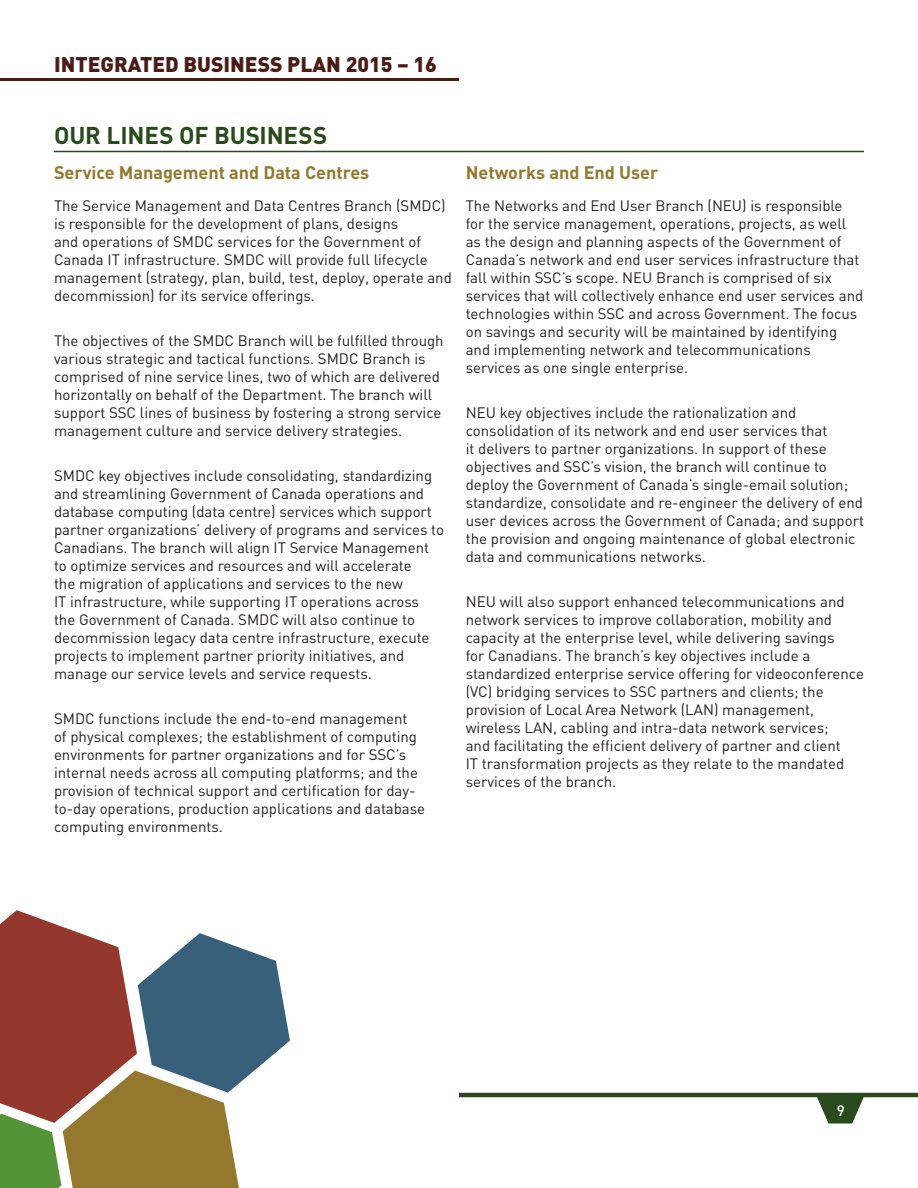
<style>
.page{position:relative;width:918px;height:1188px;background:#fff}
.page>*{position:absolute;margin:0;border:0;box-sizing:border-box;transform-origin:0 0}
.H2{font:700 24px "DIN";letter-spacing:-.005em;color:#294a1c}
.t1{font:900 21px "DIN";color:#4a1c17}
.H3{font:700 18px "DIN";color:#94782e}
.t2{font:15px/18px "DIN";color:#231f20}
.t3{font:500 15px "DIN";color:#fff}
</style>
<div class="page">
<hr style="left:0;top:78px;width:459px;height:3px;background:#4a1c17">
<hr style="left:459px;top:1093px;width:459px;height:4px;background:#294a1c">
<svg style="left:817px;top:1097px;width:47px;height:27px"></svg>
<hr style="left:54px;top:151px;width:810px;height:1px;background:#294a1c">
<svg style="left:0;top:910px;width:290px;height:278px"></svg>
<h2 class="t1" style="left:54px;top:50px;width:384px">INTEGRATED BUSINESS PLAN 2015 – 16</h2>
<p class="H2" style="left:54px;top:120px;width:275px">OUR LINES OF BUSINESS</p>
<p class="H3" style="left:54px;top:161px;width:317px">Service Management and Data Centres</p>
<p class="t2" style="left:54px;top:196px;width:399px">The Service Management and Data Centres Branch (SMDC) is responsible for the development of plans, designs<br>and operations of SMDC services for the Government of Canada IT infrastructure. SMDC will provide full lifecycle management (strategy, plan, build, test, deploy, operate and decommission) for its service offerings.</p>
<p class="t2" style="left:54px;top:331px;width:391px">The objectives of the SMDC Branch will be fulfilled through various strategic and tactical functions. SMDC Branch is comprised of nine service lines, two of which are delivered horizontally on behalf of the Department. The branch will support SSC lines of business by fostering a strong service management culture and service delivery strategies.</p>
<p class="t2" style="left:54px;top:466px;width:392px">SMDC key objectives include consolidating, standardizing and streamlining Government of Canada operations and database computing (data centre) services which support partner organizations’ delivery of programs and services to Canadians. The branch will align IT Service Management to optimize services and resources and will accelerate<br>the migration of applications and services to the new<br>IT infrastructure, while supporting IT operations across the Government of Canada. SMDC will also continue to decommission legacy data centre infrastructure, execute projects to implement partner priority initiatives, and manage our service levels and service requests.</p>
<p class="t2" style="left:54px;top:709px;width:373px">SMDC functions include the end-to-end management<br>of physical complexes; the establishment of computing environments for partner organizations and for SSC’s internal needs across all computing platforms; and the provision of technical support and certification for day&shy;to-day operations, production applications and database computing environments.</p>
<p class="H3" style="left:466px;top:161px;width:194px">Networks and End User</p>
<p class="t2" style="left:466px;top:196px;width:399px">The Networks and End User Branch (NEU) is responsible for the service management, operations, projects, as well as the design and planning aspects of the Government of Canada’s network and end user services infrastructure that fall within SSC’s scope. NEU Branch is comprised of six services that will collectively enhance end user services and technologies within SSC and across Government. The focus on savings and security will be maintained by identifying and implementing network and telecommunications services as one single enterprise.</p>
<p class="t2" style="left:466px;top:403px;width:400px">NEU key objectives include the rationalization and consolidation of its network and end user services that<br>it delivers to partner organizations. In support of these objectives and SSC’s vision, the branch will continue to deploy the Government of Canada’s single-email solution; standardize, consolidate and re-engineer the delivery of end user devices across the Government of Canada; and support the provision and ongoing maintenance of global electronic data and communications networks.</p>
<p class="t2" style="left:466px;top:592px;width:400px">NEU will also support enhanced telecommunications and network services to improve collaboration, mobility and capacity at the enterprise level, while delivering savings<br>for Canadians. The branch’s key objectives include a standardized enterprise service offering for videoconference (VC) bridging services to SSC partners and clients; the provision of Local Area Network (LAN) management, wireless LAN, cabling and intra-data network services;<br>and facilitating the efficient delivery of partner and client<br>IT transformation projects as they relate to the mandated services of the branch.</p>
<p class="t3" style="left:837px;top:1101px;width:9px">9</p>
</div>
